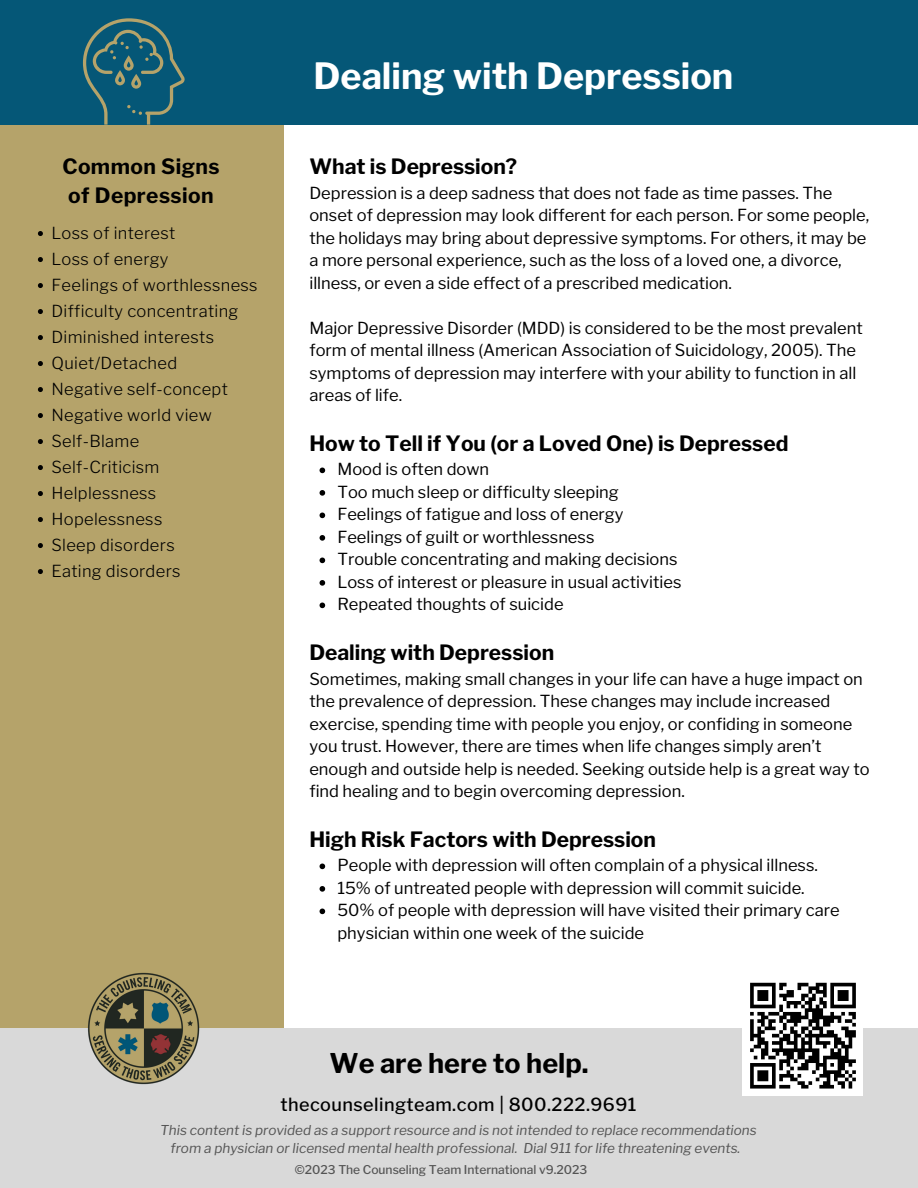
<style>
.page{position:relative;width:918px;height:1188px;background:#fff}
.page>*{position:absolute;margin:0;border:0;box-sizing:border-box;transform-origin:0 0}
.t1{font:700 36px "Libre Franklin";color:#fff}
.t2{font:700 27px "Libre Franklin";color:#000}
.t3{font:700 21px "Libre Franklin";color:#000}
.t4{font:700 21px "Libre Franklin";letter-spacing:.02em;color:#000}
.t5{font:500 18px "Libre Franklin";letter-spacing:.025em;color:#000}
.t6{font:16.5px/22.5px "Libre Franklin";color:#000}
.t7{font:300 16.5px "Libre Franklin";letter-spacing:.02em;color:#000}
.t8{font:italic 13.5px/18px "Libre Franklin";color:#545454;text-align:center}
.t9{font:500 12px "Libre Franklin";color:#545454}
</style>
<div class="page">
<div style="left:0;top:77px;width:284px;height:963px;background:#b5a36a"></div>
<div style="left:0;top:0;width:918px;height:125px;background:#055777"></div>
<div style="left:0;top:1028px;width:918px;height:160px;background:#d9d9d9"></div>
<img style="left:87px;top:972px;width:113px;height:113px">
<svg style="left:320px;top:468px;width:5px;height:5px"></svg>
<svg style="left:320px;top:490px;width:5px;height:6px"></svg>
<svg style="left:320px;top:513px;width:5px;height:5px"></svg>
<svg style="left:320px;top:535px;width:5px;height:6px"></svg>
<svg style="left:320px;top:558px;width:5px;height:5px"></svg>
<svg style="left:320px;top:580px;width:5px;height:6px"></svg>
<svg style="left:320px;top:603px;width:5px;height:5px"></svg>
<svg style="left:320px;top:864px;width:5px;height:5px"></svg>
<svg style="left:320px;top:886px;width:5px;height:6px"></svg>
<svg style="left:320px;top:909px;width:5px;height:5px"></svg>
<div style="left:743px;top:975px;width:120px;height:121px;background:#fff"></div>
<svg style="left:750px;top:982px;width:106px;height:107px"></svg>
<svg style="left:83px;top:18px;width:102px;height:107px"></svg>
<svg style="left:38px;top:231px;width:5px;height:5px"></svg>
<svg style="left:38px;top:257px;width:5px;height:5px"></svg>
<svg style="left:38px;top:283px;width:5px;height:5px"></svg>
<svg style="left:38px;top:309px;width:5px;height:5px"></svg>
<svg style="left:38px;top:335px;width:5px;height:5px"></svg>
<svg style="left:38px;top:361px;width:5px;height:5px"></svg>
<svg style="left:38px;top:387px;width:5px;height:5px"></svg>
<svg style="left:38px;top:413px;width:5px;height:5px"></svg>
<svg style="left:38px;top:439px;width:5px;height:5px"></svg>
<svg style="left:38px;top:465px;width:5px;height:5px"></svg>
<svg style="left:38px;top:491px;width:5px;height:5px"></svg>
<svg style="left:38px;top:517px;width:5px;height:5px"></svg>
<svg style="left:38px;top:543px;width:5px;height:5px"></svg>
<svg style="left:38px;top:569px;width:5px;height:5px"></svg>
<p class="t4" style="left:62px;top:154px;width:159px">Common Signs</p>
<p class="t4" style="left:68px;top:183px;width:147px">of Depression</p>
<p class="t7" style="left:51px;top:223px;width:125px">Loss of interest</p>
<p class="t7" style="left:51px;top:249px;width:119px">Loss of energy</p>
<p class="t7" style="left:51px;top:275px;width:208px">Feelings of worthlessness</p>
<p class="t7" style="left:51px;top:301px;width:188px">Difficulty concentrating</p>
<p class="t7" style="left:51px;top:327px;width:164px">Diminished interests</p>
<p class="t7" style="left:51px;top:353px;width:127px">Quiet/Detached</p>
<p class="t7" style="left:51px;top:379px;width:178px">Negative self-concept</p>
<p class="t7" style="left:51px;top:405px;width:162px">Negative world view</p>
<p class="t7" style="left:51px;top:431px;width:89px">Self-Blame</p>
<p class="t7" style="left:51px;top:457px;width:110px">Self-Criticism</p>
<p class="t7" style="left:51px;top:483px;width:106px">Helplessness</p>
<p class="t7" style="left:51px;top:509px;width:112px">Hopelessness</p>
<p class="t7" style="left:51px;top:535px;width:125px">Sleep disorders</p>
<p class="t7" style="left:51px;top:561px;width:131px">Eating disorders</p>
<p class="t1" style="left:314px;top:54px;width:421px">Dealing with Depression</p>
<p class="t3" style="left:309px;top:154px;width:209px">What is Depression?</p>
<p class="t6" style="left:309px;top:181px;width:561px">Depression is a deep sadness that does not fade as time passes. The onset of depression may look different for each person. For some people, the holidays may bring about depressive symptoms. For others, it may be a more personal experience, such as the loss of a loved one, a divorce, illness, or even a side effect of a prescribed medication.</p>
<p class="t6" style="left:309px;top:316px;width:555px">Major Depressive Disorder (MDD) is considered to be the most prevalent form of mental illness (American Association of Suicidology, 2005). The symptoms of depression may interfere with your ability to function in all areas of life.</p>
<p class="t3" style="left:309px;top:430px;width:481px">How to Tell if You (or a Loved One) is Depressed</p>
<p class="t6" style="left:337px;top:458px;width:153px">Mood is often down</p>
<p class="t6" style="left:337px;top:481px;width:283px">Too much sleep or difficulty sleeping</p>
<p class="t6" style="left:337px;top:503px;width:288px">Feelings of fatigue and loss of energy</p>
<p class="t6" style="left:337px;top:526px;width:259px">Feelings of guilt or worthlessness</p>
<p class="t6" style="left:337px;top:548px;width:342px">Trouble concentrating and making decisions</p>
<p class="t6" style="left:337px;top:571px;width:346px">Loss of interest or pleasure in usual activities</p>
<p class="t6" style="left:337px;top:593px;width:228px">Repeated thoughts of suicide</p>
<p class="t3" style="left:309px;top:640px;width:246px">Dealing with Depression</p>
<p class="t6" style="left:309px;top:667px;width:562px">Sometimes, making small changes in your life can have a huge impact on the prevalence of depression. These changes may include increased exercise, spending time with people you enjoy, or confiding in someone you trust. However, there are times when life changes simply aren’t enough and outside help is needed. Seeking outside help is a great way to find healing and to begin overcoming depression.</p>
<p class="t3" style="left:309px;top:826px;width:348px">High Risk Factors with Depression</p>
<p class="t6" style="left:337px;top:854px;width:482px">People with depression will often complain of a physical illness.</p>
<p class="t6" style="left:337px;top:877px;width:469px">15% of untreated people with depression will commit suicide.</p>
<p class="t6" style="left:337px;top:899px;width:504px">50% of people with depression will have visited their primary care physician within one week of the suicide</p>
<p class="t2" style="left:329px;top:1047px;width:261px">We are here to help.</p>
<p class="t5" style="left:280px;top:1093px;width:358px">thecounselingteam.com | 800.222.9691</p>
<p class="t8" style="left:160px;top:1121px;width:598px">This content is provided as a support resource and is not intended to replace recommendations from a physician or licensed mental health professional. Dial 911 for life threatening events.</p>
<p class="t9" style="left:295px;top:1163px;width:294px">©2023 The Counseling Team International v9.2023</p>
</div>
